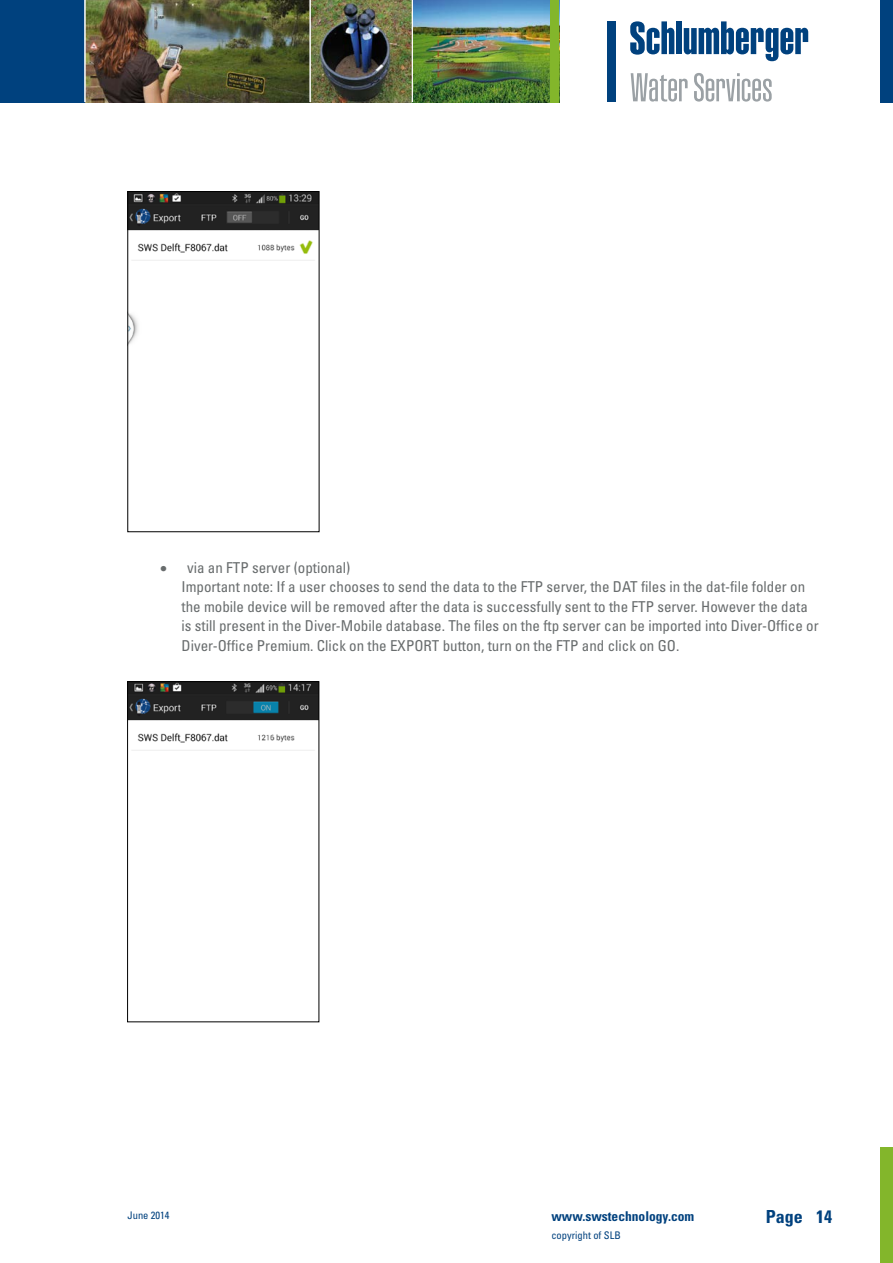
<style>
.page{position:relative;width:893px;height:1263px;background:#fff}
.page>*{position:absolute;margin:0;border:0;box-sizing:border-box;transform-origin:0 0}
.t1{font:700 condensed 18px "Univers LT Std";color:#00417e}
.t2{font:condensed 15px/19.5px "Univers LT Std";color:#686c6d}
.t3{font:700 condensed 13.5px "Univers LT Std";color:#00417e}
.t4{font:condensed 10.5px "Univers LT Std";color:#00417e}
</style>
<div class="page">
<div style="left:880px;top:1147px;width:13px;height:116px;background:#83b62b"></div>
<div style="left:0;top:0;width:85px;height:102px;background:#00417e"></div>
<img style="left:86px;top:0;width:465px;height:102px">
<div style="left:551px;top:0;width:8px;height:102px;background:#83b62b"></div>
<hr style="left:310px;top:0;width:1px;height:102px;background:#fff">
<div style="left:880px;top:0;width:13px;height:102px;background:#00417e"></div>
<hr style="left:412px;top:0;width:1px;height:102px;background:#fff">
<div style="left:676px;top:21px;width:6px;height:33px;background:#00417e"></div>
<svg style="left:684px;top:21px;width:124px;height:40px"></svg>
<svg style="left:630px;top:21px;width:44px;height:34px"></svg>
<svg style="left:631px;top:73px;width:57px;height:29px"></svg>
<svg style="left:694px;top:73px;width:78px;height:29px"></svg>
<div style="left:607px;top:21px;width:9px;height:80px;background:#00417e"></div>
<img style="left:129px;top:683px;width:188px;height:68px">
<div style="left:127px;top:681px;width:192px;height:341px;border:1px solid #000"></div>
<img style="left:130px;top:193px;width:187px;height:151px">
<div style="left:128px;top:191px;width:191px;height:341px;border:1px solid #000"></div>
<p class="t2" style="left:182px;top:557px;width:639px;text-indent:-21px">• via an FTP server (optional)<br>Important note: If a user chooses to send the data to the FTP server, the DAT files in the dat-file folder on the mobile device will be removed after the data is successfully sent to the FTP server. However the data is still present in the Diver-Mobile database. The files on the ftp server can be imported into Diver-Office or Diver-Office Premium. Click on the EXPORT button, turn on the FTP and click on GO.</p>
<p class="t4" style="left:128px;top:1208px;width:43px">June 2014</p>
<p class="t3" style="left:551px;top:1207px;width:144px">www.swstechnology.com</p>
<p class="t1" style="left:766px;top:1205px;width:39px">Page</p>
<p class="t4" style="left:551px;top:1228px;width:71px">copyright of SLB</p>
<p class="t1" style="left:816px;top:1205px;width:17px">14</p>
</div>
